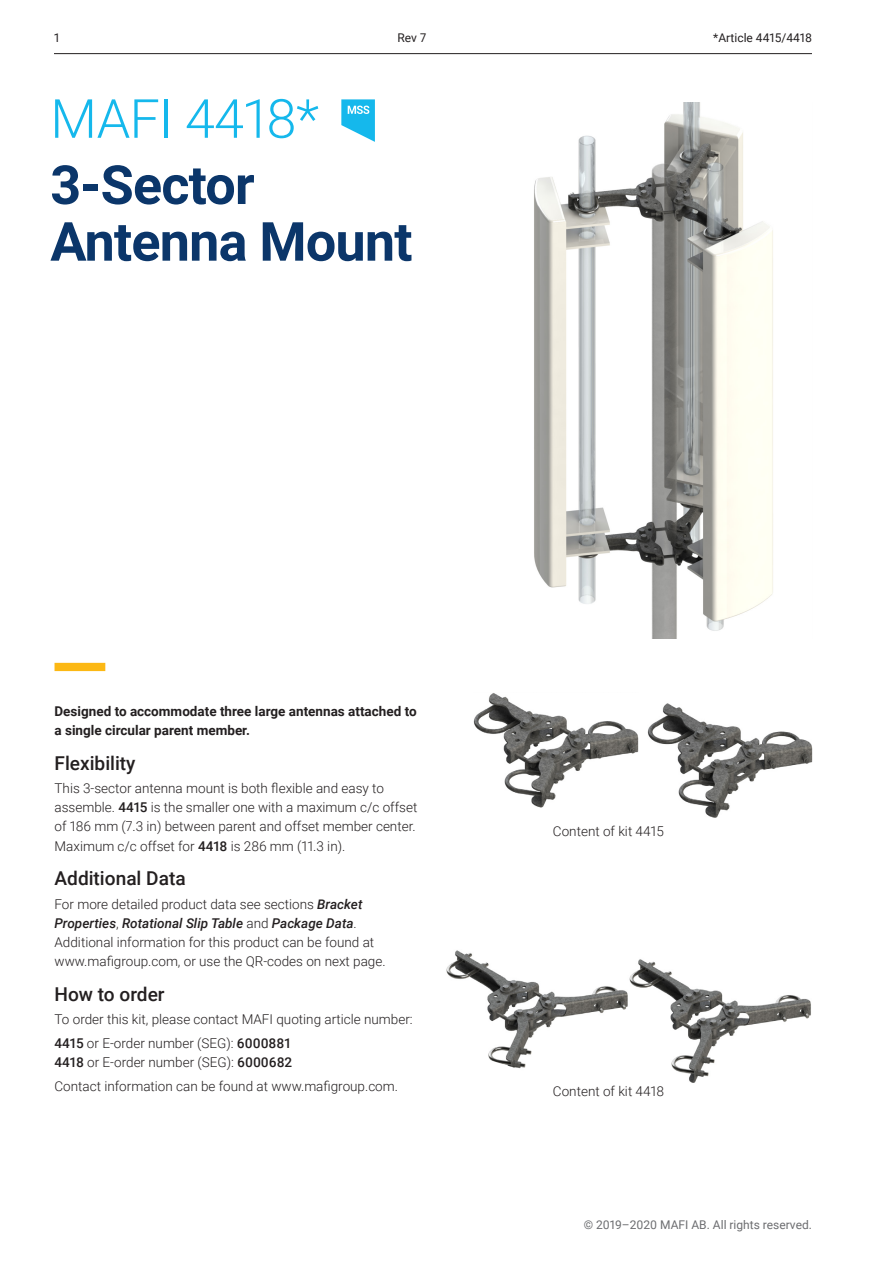
<style>
.page{position:relative;width:893px;height:1263px;background:#fff}
.page>*{position:absolute;margin:0;border:0;box-sizing:border-box;transform-origin:0 0}
.t1{font:300 54px/66.2px "Roboto";letter-spacing:-.015em;color:#15b8ec}
.t2{font:700 54px "Roboto";letter-spacing:-.015em;color:#0b366a}
.t3{font:500 19.05px "Roboto";color:#231f20}
.t4{font:300 13.5px/19px "Roboto";color:#231f20}
.t5{font:700 13.5px/19px "Roboto";color:#231f20}
.t6{font:12px "Roboto";color:#6c6d70}
.Info{font:12px "Roboto";color:#231f20}
.s1{font-weight:700;color:#0b366a}
.s2{font-weight:500}
.s3{font-weight:500;font-style:italic}
</style>
<div class="page">
<hr style="left:54px;top:53px;width:758px;height:1px;background:#231f20">
<img style="left:534px;top:103px;width:239px;height:535px">
<img style="left:648px;top:703px;width:165px;height:115px">
<img style="left:473px;top:693px;width:165px;height:115px">
<img style="left:446px;top:950px;width:365px;height:133px">
<div style="left:55px;top:663px;width:50px;height:8px;background:#fcb814"></div>
<svg style="left:341px;top:99px;width:34px;height:43px"></svg>
<p class="Info" style="left:54px;top:29px;width:7px">1</p>
<p class="Info" style="left:398px;top:29px;width:30px">Rev 7</p>
<p class="t1" style="left:50px;top:83px;width:270px">MAFI 4418*<br><span class="s1">3-Sector</span></p>
<p class="t2" style="left:50px;top:204px;width:364px">Antenna Mount</p>
<p class="Info" style="left:713px;top:29px;width:100px">*Article 4415/4418</p>
<p class="t5" style="left:55px;top:701px;width:364px">Designed to accommodate three large antennas attached to a single circular parent member.</p>
<p class="t3" style="left:55px;top:749px;width:83px">Flexibility</p>
<p class="t4" style="left:55px;top:778px;width:364px">This 3-sector antenna mount is both flexible and easy to assemble. <span class="s2">4415</span> is the smaller one with a maximum c/c offset of 186 mm (7.3 in) between parent and offset member center.<br>Maximum c/c offset for <span class="s2">4418</span> is 286 mm (11.3 in).</p>
<p class="t3" style="left:55px;top:865px;width:133px">Additional Data</p>
<p class="t4" style="left:55px;top:894px;width:333px">For more detailed product data see sections <span class="s3">Bracket Properties</span>, <span class="s3">Rotational Slip Table</span> and <span class="s3">Package Data</span>.<br>Additional information for this product can be found at www.mafigroup.com, or use the QR-codes on next page.</p>
<p class="t3" style="left:55px;top:980px;width:112px">How to order</p>
<p class="t4" style="left:55px;top:1007px;width:360px;line-height:23.5px">To order this kit, please contact MAFI quoting article number:<br><span class="s2">4415</span> or E-order number (SEG): <span class="s2">6000881</span></p>
<p class="t4" style="left:55px;top:1050px;width:345px;line-height:23.5px"><span class="s2">4418</span> or E-order number (SEG): <span class="s2">6000682<br></span>Contact information can be found at www.mafigroup.com.</p>
<p class="t4" style="left:553px;top:821px;width:112px">Content of kit 4415</p>
<p class="t4" style="left:553px;top:1081px;width:113px">Content of kit 4418</p>
<p class="t6" style="left:584px;top:1216px;width:230px">© 2019–2020 MAFI AB. All rights reserved.</p>
</div>
